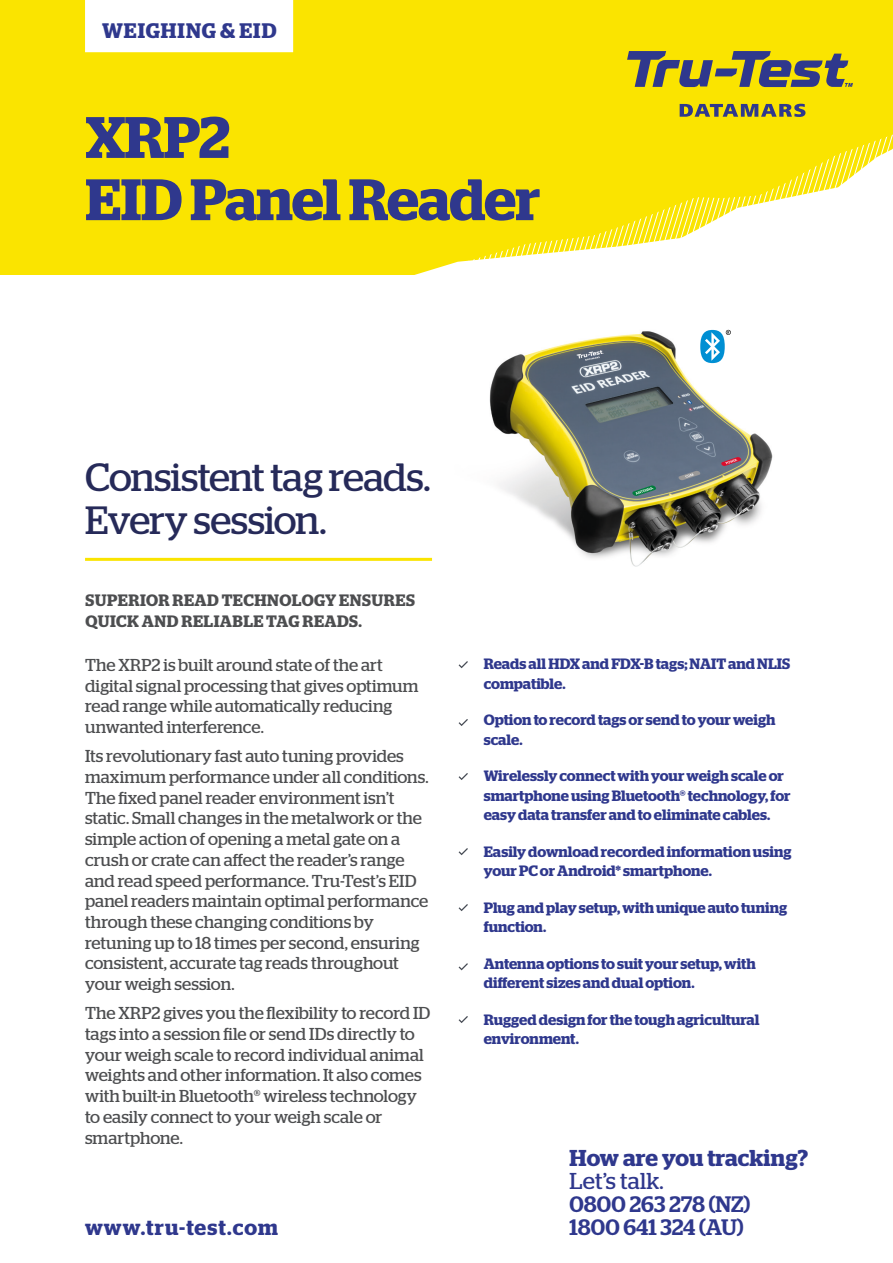
<style>
.page{position:relative;width:893px;height:1263px;background:#fff}
.page>*{position:absolute;margin:0;border:0;box-sizing:border-box;transform-origin:0 0}
.Data_sheet_title_-_b{font:600 58.35px/62.2px "Stag";letter-spacing:-.015em;color:#2f388d}
.Subhead{font:39.45px "Stag";letter-spacing:-.015em;color:#262a59}
.How_are_you_tracking{font:600 22.95px "Stag";letter-spacing:.005em;color:#2f388d}
.Let_s_talk{font:22.95px "Stag";letter-spacing:.01em;color:#2f388d}
.Contact_number{font:500 22.35px "Stag";color:#2f388d}
.www_tru-test_com{font:600 21.45px "Stag";letter-spacing:.05em;color:#2f388d}
.Data_sheet_category{font:600 21px "Stag";letter-spacing:.05em;color:#2f388d}
.Body{font:17.25px/20.7px "Stag";color:#4d4e50}
.Body-2{font:600 16.5px/20.7px "Stag";letter-spacing:.025em;color:#4d4e50}
.Top_5_Benefits{font:600 15px/19.5px "Stag";color:#2f388d}
</style>
<div class="page">
<img style="left:417px;top:329px;width:356px;height:238px">
<div style="left:0;top:0;width:893px;height:274px;background:#fae400"></div>
<svg style="left:409px;top:139px;width:484px;height:136px"></svg>
<svg style="left:459px;top:661px;width:9px;height:7px"></svg>
<svg style="left:459px;top:719px;width:9px;height:7px"></svg>
<svg style="left:459px;top:773px;width:9px;height:7px"></svg>
<svg style="left:459px;top:848px;width:9px;height:7px"></svg>
<svg style="left:459px;top:904px;width:9px;height:7px"></svg>
<svg style="left:459px;top:963px;width:9px;height:7px"></svg>
<svg style="left:459px;top:1016px;width:9px;height:7px"></svg>
<svg style="left:700px;top:330px;width:31px;height:33px"></svg>
<div style="left:85px;top:0;width:208px;height:52px;background:#fff"></div>
<svg style="left:680px;top:104px;width:125px;height:13px"></svg>
<svg style="left:627px;top:51px;width:226px;height:36px"></svg>
<hr style="left:85px;top:558px;width:347px;height:3px;background:#fae400">
<p class="Data_sheet_category" style="left:102px;top:19px;width:176px">WEIGHING &amp; EID</p>
<p class="Data_sheet_title_-_b" style="left:85px;top:106px;width:456px">XRP2<br>EID Panel Reader</p>
<p class="Subhead" style="left:85px;top:454px;width:347px">Consistent tag reads.</p>
<p class="Subhead" style="left:85px;top:497px;width:243px">Every session.</p>
<p class="Body-2" style="left:86px;top:590px;width:331px">SUPERIOR READ TECHNOLOGY ENSURES<br>QUICK AND RELIABLE TAG READS.</p>
<p class="Body" style="left:85px;top:654px;width:335px">The XRP2 is built around state of the art digital signal processing that gives optimum read range while automatically reducing unwanted interference.</p>
<p class="Body" style="left:85px;top:746px;width:345px">Its revolutionary fast auto tuning provides maximum performance under all conditions.<br>The fixed panel reader environment isn’t static. Small changes in the metalwork or the simple action of opening a metal gate on a crush or crate can affect the reader’s range and read speed performance. Tru-Test’s EID panel readers maintain optimal performance through these changing conditions by retuning up to 18 times per second, ensuring consistent, accurate tag reads throughout your weigh session.</p>
<p class="Body" style="left:85px;top:1003px;width:347px">The XRP2 gives you the flexibility to record ID tags into a session file or send IDs directly to your weigh scale to record individual animal weights and other information. It also comes with built-in Bluetooth® wireless technology to easily connect to your weigh scale or smartphone.</p>
<p class="www_tru-test_com" style="left:85px;top:1215px;width:195px">www.tru-test.com</p>
<p class="Top_5_Benefits" style="left:484px;top:654px;width:308px">Reads all HDX and FDX-B tags; NAIT and NLIS compatible.</p>
<p class="Top_5_Benefits" style="left:484px;top:710px;width:293px">Option to record tags or send to your weigh scale.</p>
<p class="Top_5_Benefits" style="left:484px;top:766px;width:308px">Wirelessly connect with your weigh scale or smartphone using Bluetooth® technology, for easy data transfer and to eliminate cables.</p>
<p class="Top_5_Benefits" style="left:484px;top:842px;width:309px">Easily download recorded information using your PC or Android* smartphone.</p>
<p class="Top_5_Benefits" style="left:484px;top:898px;width:305px">Plug and play setup, with unique auto tuning function.</p>
<p class="Top_5_Benefits" style="left:484px;top:954px;width:274px">Antenna options to suit your setup, with different sizes and dual option.</p>
<p class="Top_5_Benefits" style="left:484px;top:1010px;width:277px">Rugged design for the tough agricultural environment.</p>
<p class="How_are_you_tracking" style="left:570px;top:1144px;width:240px">How are you tracking?</p>
<p class="Let_s_talk" style="left:570px;top:1167px;width:96px">Let’s talk.</p>
<p class="Contact_number" style="left:570px;top:1191px;width:182px">0800 263 278 (NZ)</p>
<p class="Contact_number" style="left:570px;top:1214px;width:176px">1800 641 324 (AU)</p>
</div>
